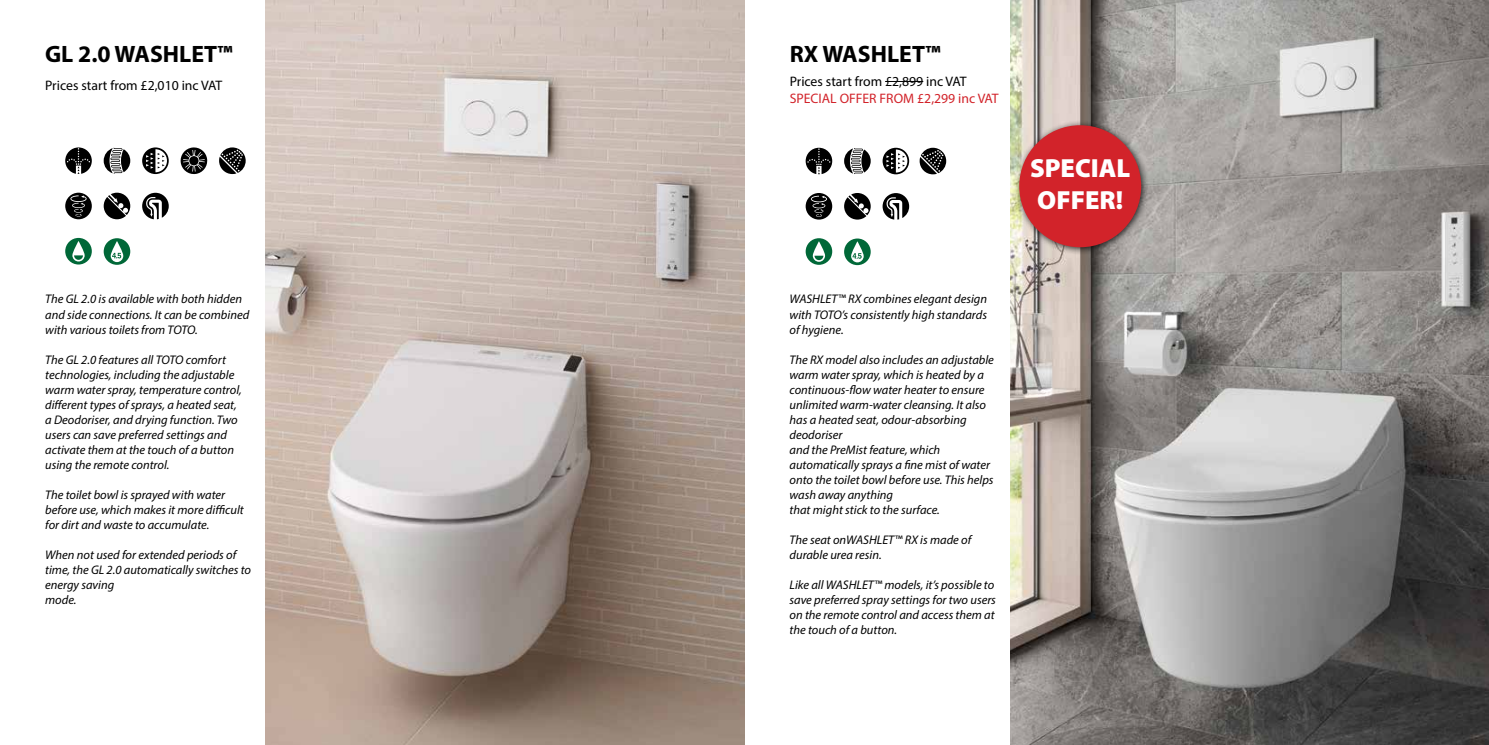
<style>
.page{position:relative;width:1489px;height:745px;background:#fff}
.page>*{position:absolute;margin:0;border:0;box-sizing:border-box;transform-origin:0 0}
.t1{font:900 26.25px/31.5px "Myriad Pro";color:#fff}
.t2{font:700 23.75px "Myriad Pro";color:#000}
.t3{font:13.75px "Myriad Pro";color:#000}
.t4{font:13.75px "Myriad Pro";color:#d2232a}
.t5{font:italic 12.5px/15px "Myriad Pro";color:#000}
</style>
<div class="page">
<img style="left:266px;top:0;width:478px;height:744px">
<svg style="left:65px;top:147px;width:27px;height:27px"></svg>
<svg style="left:104px;top:148px;width:26px;height:26px"></svg>
<svg style="left:142px;top:147px;width:27px;height:27px"></svg>
<svg style="left:181px;top:147px;width:26px;height:27px"></svg>
<svg style="left:219px;top:147px;width:27px;height:27px"></svg>
<svg style="left:65px;top:238px;width:27px;height:26px"></svg>
<svg style="left:104px;top:238px;width:26px;height:27px"></svg>
<svg style="left:65px;top:192px;width:27px;height:27px"></svg>
<svg style="left:104px;top:192px;width:26px;height:27px"></svg>
<svg style="left:142px;top:193px;width:27px;height:26px"></svg>
<img style="left:1010px;top:0;width:478px;height:744px">
<svg style="left:805px;top:148px;width:27px;height:26px"></svg>
<svg style="left:844px;top:148px;width:26px;height:26px"></svg>
<svg style="left:882px;top:148px;width:27px;height:26px"></svg>
<svg style="left:919px;top:148px;width:27px;height:26px"></svg>
<svg style="left:805px;top:238px;width:27px;height:27px"></svg>
<svg style="left:844px;top:238px;width:26px;height:27px"></svg>
<svg style="left:805px;top:193px;width:27px;height:26px"></svg>
<svg style="left:844px;top:193px;width:26px;height:26px"></svg>
<svg style="left:882px;top:193px;width:27px;height:26px"></svg>
<hr style="left:885px;top:81px;width:38px;height:1px;background:#000">
<div style="left:1014px;top:120px;width:135px;height:135px;background:#000;opacity:.75"></div>
<div style="left:1019px;top:125px;width:122px;height:122px;background:#d2232a;border-radius:50%"></div>
<h2 class="t2" style="left:45px;top:39px;width:189px">GL 2.0 WASHLET™</h2>
<h2 class="t2" style="left:789px;top:39px;width:152px">RX WASHLET™</h2>
<p class="t3" style="left:45px;top:77px;width:178px">Prices start from £2,010 inc VAT</p>
<p class="t3" style="left:789px;top:73px;width:178px">Prices start from £2,899 inc VAT</p>
<p class="t4" style="left:789px;top:89px;width:210px">SPECIAL OFFER FROM £2,299 inc VAT</p>
<h1 class="t1" style="left:1029px;top:151px;width:102px">SPECIAL<br>OFFER!</h1>
<p class="t5" style="left:45px;top:291px;width:205px">The GL 2.0 is available with both hidden and side connections. It can be combined with various toilets from TOTO.</p>
<p class="t5" style="left:45px;top:351px;width:198px">The GL 2.0 features all TOTO comfort technologies, including the adjustable warm water spray, temperature control, different types of sprays, a heated seat, a Deodoriser, and drying function. Two users can save preferred settings and activate them at the touch of a button using the remote control.</p>
<p class="t5" style="left:45px;top:486px;width:200px">The toilet bowl is sprayed with water before use, which makes it more difficult for dirt and waste to accumulate.</p>
<p class="t5" style="left:45px;top:546px;width:207px">When not used for extended periods of time, the GL 2.0 automatically switches to energy saving<br>mode.</p>
<p class="t5" style="left:789px;top:291px;width:199px;text-align:justify">WASHLET™ RX combines elegant design with TOTO’s consistently high standards of hygiene.</p>
<p class="t5" style="left:789px;top:351px;width:206px">The RX model also includes an adjustable warm water spray, which is heated by a continuous-flow water heater to ensure unlimited warm-water cleansing. It also has a heated seat, odour-absorbing deodoriser<br>and the PreMist feature, which automatically sprays a fine mist of water onto the toilet bowl before use. This helps wash away anything<br>that might stick to the surface.</p>
<p class="t5" style="left:789px;top:531px;width:183px">The seat onWASHLET™ RX is made of durable urea resin.</p>
<p class="t5" style="left:789px;top:576px;width:208px">Like all WASHLET™ models, it’s possible to save preferred spray settings for two users on the remote control and access them at the touch of a button.</p>
</div>
